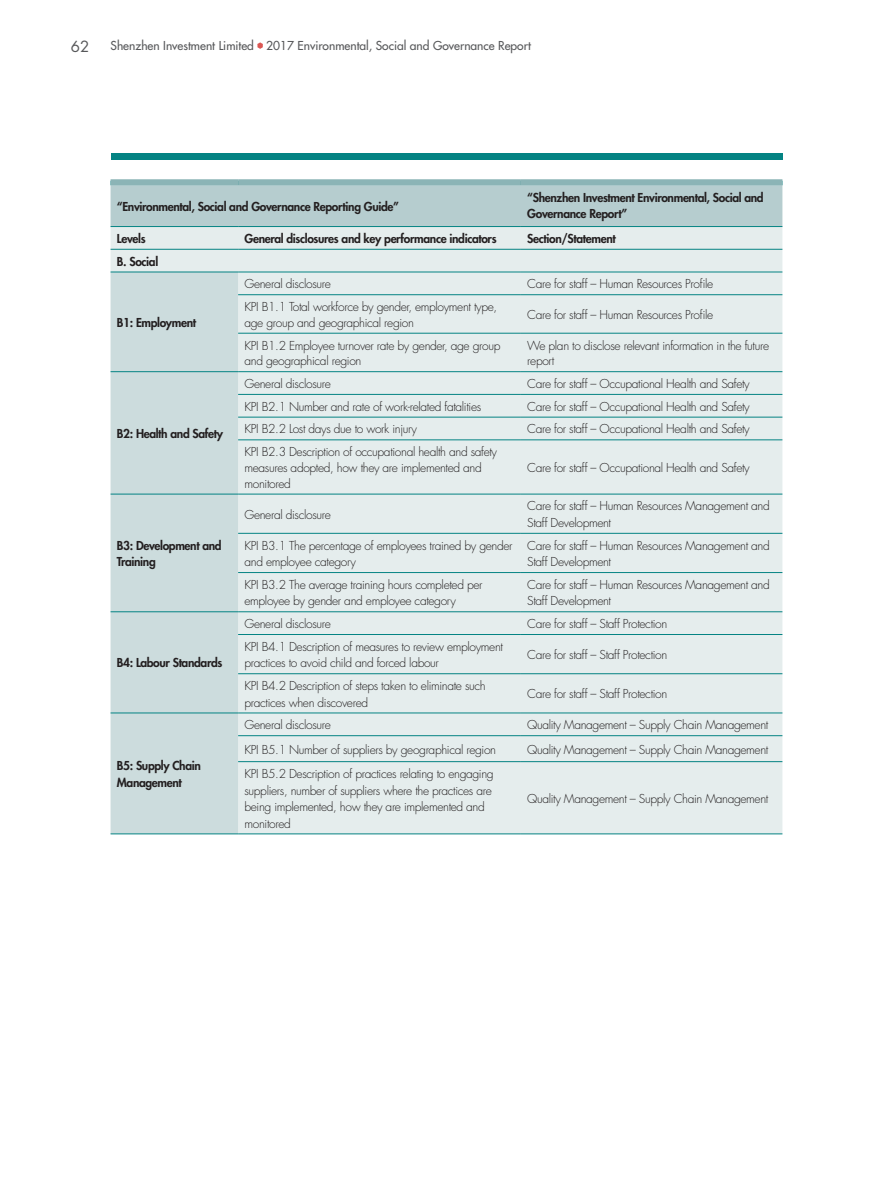
<style>
.page{position:relative;width:893px;height:1191px;background:#fff}
.page>*{position:absolute;margin:0;border:0;box-sizing:border-box;transform-origin:0 0}
.t1{font:15px "Futura Std";color:#57585a}
.t2{font:300 12px/16.5px "Futura Std";letter-spacing:-.03em;color:#231f20}
.t3{font:800 12px/16.5px "Futura Std";letter-spacing:-.03em;color:#231f20}
.t4{font:500 12px "Futura Std";color:#57585a}
</style>
<div class="page">
<div style="left:111px;top:153px;width:671px;height:6px;background:#048383"></div>
<svg style="left:257px;top:42px;width:6px;height:7px"></svg>
<div style="left:111px;top:185px;width:671px;height:41px;background:#b6cdcf"></div>
<div style="left:111px;top:227px;width:671px;height:606px;background:#e5eded"></div>
<div style="left:111px;top:273px;width:127px;height:560px;background:#ccdcdd"></div>
<hr style="left:111px;top:226px;width:127px;height:1px;background:#048383">
<hr style="left:111px;top:249px;width:127px;height:1px;background:#048383">
<hr style="left:238px;top:226px;width:283px;height:1px;background:#048383">
<hr style="left:238px;top:249px;width:283px;height:1px;background:#048383">
<hr style="left:521px;top:226px;width:261px;height:1px;background:#048383">
<hr style="left:521px;top:249px;width:261px;height:1px;background:#048383">
<hr style="left:111px;top:272px;width:127px;height:1px;background:#048383">
<hr style="left:238px;top:272px;width:283px;height:1px;background:#048383">
<hr style="left:521px;top:272px;width:261px;height:1px;background:#048383">
<hr style="left:238px;top:294px;width:283px;height:1px;background:#048383">
<hr style="left:521px;top:294px;width:261px;height:1px;background:#048383">
<hr style="left:238px;top:333px;width:283px;height:1px;background:#048383">
<hr style="left:521px;top:333px;width:261px;height:1px;background:#048383">
<hr style="left:111px;top:371px;width:127px;height:1px;background:#048383">
<hr style="left:238px;top:371px;width:283px;height:1px;background:#048383">
<hr style="left:521px;top:371px;width:261px;height:1px;background:#048383">
<hr style="left:238px;top:394px;width:283px;height:1px;background:#048383">
<hr style="left:521px;top:394px;width:261px;height:1px;background:#048383">
<hr style="left:238px;top:417px;width:283px;height:1px;background:#048383">
<hr style="left:521px;top:417px;width:261px;height:1px;background:#048383">
<hr style="left:238px;top:439px;width:283px;height:1px;background:#048383">
<hr style="left:238px;top:494px;width:283px;height:1px;background:#048383">
<hr style="left:238px;top:533px;width:283px;height:1px;background:#048383">
<hr style="left:238px;top:572px;width:283px;height:1px;background:#048383">
<hr style="left:238px;top:611px;width:283px;height:1px;background:#048383">
<hr style="left:238px;top:634px;width:283px;height:1px;background:#048383">
<hr style="left:238px;top:673px;width:283px;height:1px;background:#048383">
<hr style="left:238px;top:712px;width:283px;height:1px;background:#048383">
<hr style="left:238px;top:735px;width:283px;height:1px;background:#048383">
<hr style="left:238px;top:761px;width:283px;height:1px;background:#048383">
<hr style="left:238px;top:833px;width:283px;height:1px;background:#048383">
<hr style="left:521px;top:439px;width:261px;height:1px;background:#048383">
<hr style="left:521px;top:494px;width:261px;height:1px;background:#048383">
<hr style="left:521px;top:533px;width:261px;height:1px;background:#048383">
<hr style="left:521px;top:572px;width:261px;height:1px;background:#048383">
<hr style="left:521px;top:611px;width:261px;height:1px;background:#048383">
<hr style="left:521px;top:634px;width:261px;height:1px;background:#048383">
<hr style="left:521px;top:673px;width:261px;height:1px;background:#048383">
<hr style="left:521px;top:712px;width:261px;height:1px;background:#048383">
<hr style="left:521px;top:735px;width:261px;height:1px;background:#048383">
<hr style="left:521px;top:761px;width:261px;height:1px;background:#048383">
<hr style="left:521px;top:833px;width:261px;height:1px;background:#048383">
<hr style="left:111px;top:494px;width:127px;height:1px;background:#048383">
<hr style="left:111px;top:611px;width:127px;height:1px;background:#048383">
<hr style="left:111px;top:712px;width:127px;height:1px;background:#048383">
<hr style="left:111px;top:833px;width:127px;height:1px;background:#048383">
<div style="left:111px;top:179px;width:127px;height:6px;background:#8bb4b6"></div>
<div style="left:238px;top:179px;width:283px;height:6px;background:#8bb4b6"></div>
<div style="left:521px;top:179px;width:261px;height:6px;background:#8bb4b6"></div>
<p class="t1" style="left:71px;top:36px;width:20px">62</p>
<p class="t4" style="left:111px;top:38px;width:422px">Shenzhen Investment Limited 2017 Environmental, Social and Governance Report</p>
<p class="t3" style="left:117px;top:198px;width:284px">“Environmental, Social and Governance Reporting Guide”</p>
<p class="t3" style="left:527px;top:189px;width:238px">“Shenzhen Investment Environmental, Social and<br>Governance Report”</p>
<p class="t3" style="left:117px;top:230px;width:30px">Levels</p>
<p class="t3" style="left:244px;top:230px;width:254px">General disclosures and key performance indicators</p>
<p class="t3" style="left:527px;top:230px;width:90px">Section/Statement</p>
<p class="t3" style="left:117px;top:253px;width:43px">B. Social</p>
<p class="t3" style="left:117px;top:314px;width:81px">B1: Employment</p>
<p class="t3" style="left:117px;top:425px;width:108px">B2: Health and Safety</p>
<p class="t3" style="left:117px;top:537px;width:106px">B3: Development and<br>Training</p>
<p class="t3" style="left:117px;top:654px;width:107px">B4: Labour Standards</p>
<p class="t3" style="left:117px;top:757px;width:85px">B5: Supply Chain<br>Management</p>
<p class="t2" style="left:244px;top:276px;width:88px">General disclosure</p>
<p class="t2" style="left:527px;top:276px;width:187px">Care for staff – Human Resources Profile</p>
<p class="t2" style="left:244px;top:299px;width:254px;line-height:15.8px">KPI B1.1 Total workforce by gender, employment type, age group and geographical region</p>
<p class="t2" style="left:527px;top:307px;width:187px">Care for staff – Human Resources Profile</p>
<p class="t2" style="left:244px;top:338px;width:257px;line-height:15.8px">KPI B1.2 Employee turnover rate by gender, age group and geographical region</p>
<p class="t2" style="left:527px;top:338px;width:243px;line-height:15.8px">We plan to disclose relevant information in the future report</p>
<p class="t2" style="left:244px;top:376px;width:88px">General disclosure</p>
<p class="t2" style="left:527px;top:376px;width:224px">Care for staff – Occupational Health and Safety</p>
<p class="t2" style="left:244px;top:398px;width:238px">KPI B2.1 Number and rate of work-related fatalities</p>
<p class="t2" style="left:527px;top:398px;width:224px">Care for staff – Occupational Health and Safety</p>
<p class="t2" style="left:244px;top:421px;width:174px">KPI B2.2 Lost days due to work injury</p>
<p class="t2" style="left:527px;top:421px;width:224px">Care for staff – Occupational Health and Safety</p>
<p class="t2" style="left:244px;top:444px;width:254px;line-height:15.8px">KPI B2.3 Description of occupational health and safety measures adopted, how they are implemented and monitored</p>
<p class="t2" style="left:527px;top:460px;width:224px">Care for staff – Occupational Health and Safety</p>
<p class="t2" style="left:244px;top:506px;width:88px">General disclosure</p>
<p class="t2" style="left:527px;top:498px;width:244px">Care for staff – Human Resources Management and<br>Staff Development</p>
<p class="t2" style="left:244px;top:537px;width:270px">KPI B3.1 The percentage of employees trained by gender and employee category</p>
<p class="t2" style="left:527px;top:537px;width:244px">Care for staff – Human Resources Management and<br>Staff Development</p>
<p class="t2" style="left:244px;top:576px;width:239px">KPI B3.2 The average training hours completed per employee by gender and employee category</p>
<p class="t2" style="left:527px;top:576px;width:244px">Care for staff – Human Resources Management and<br>Staff Development</p>
<p class="t2" style="left:244px;top:616px;width:88px">General disclosure</p>
<p class="t2" style="left:527px;top:616px;width:142px">Care for staff – Staff Protection</p>
<p class="t2" style="left:244px;top:638px;width:260px">KPI B4.1 Description of measures to review employment practices to avoid child and forced labour</p>
<p class="t2" style="left:527px;top:647px;width:142px">Care for staff – Staff Protection</p>
<p class="t2" style="left:244px;top:678px;width:243px">KPI B4.2 Description of steps taken to eliminate such practices when discovered</p>
<p class="t2" style="left:527px;top:686px;width:142px">Care for staff – Staff Protection</p>
<p class="t2" style="left:244px;top:717px;width:88px">General disclosure</p>
<p class="t2" style="left:527px;top:717px;width:243px">Quality Management – Supply Chain Management</p>
<p class="t2" style="left:244px;top:741px;width:253px">KPI B5.1 Number of suppliers by geographical region</p>
<p class="t2" style="left:527px;top:741px;width:243px">Quality Management – Supply Chain Management</p>
<p class="t2" style="left:244px;top:765px;width:251px">KPI B5.2 Description of practices relating to engaging suppliers, number of suppliers where the practices are being implemented, how they are implemented and monitored</p>
<p class="t2" style="left:527px;top:790px;width:243px">Quality Management – Supply Chain Management</p>
</div>
